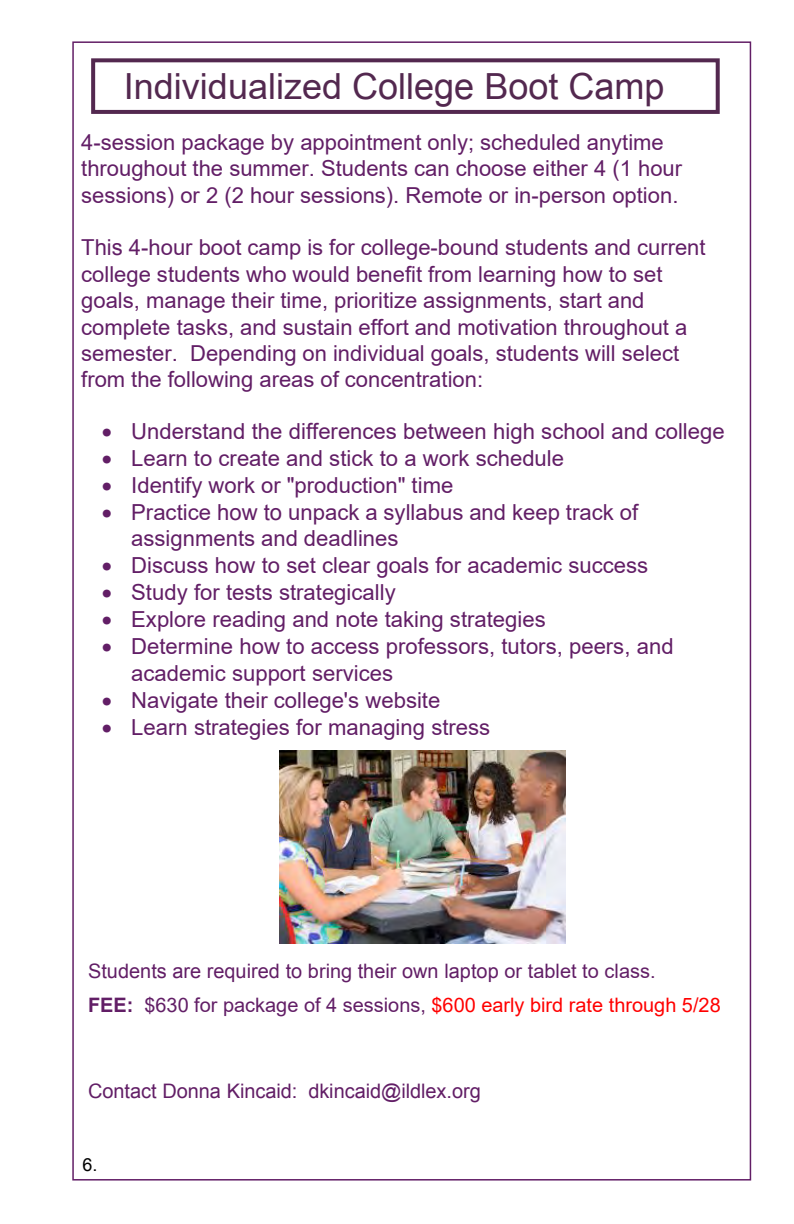
<style>
.page{position:relative;width:794px;height:1224px;background:#fff}
.page>*{position:absolute;margin:0;border:0;box-sizing:border-box;transform-origin:0 0}
.t1{font:36px "Arial";color:#53284f}
.t2{font:22px/26.4px "Arial";color:#621e66}
.t3{font:20px/34px "Arial";color:#621e66}
.t4{font:20px "Arial";letter-spacing:-.005em;color:#621e66}
.t5{font:18px "Arial";color:#000}
.s1{font-style:inherit}
.s2{font-weight:700}
.s3{color:#f00}
</style>
<div class="page">
<div style="left:91px;top:58px;width:628px;height:56px;border:4px solid #53284f"></div>
<img style="left:279px;top:750px;width:286px;height:194px">
<h1 class="t1" style="left:124px;top:63px;width:542px"><span class="s1">Individualized</span> College Boot Camp</h1>
<p class="t2" style="left:81px;top:129px;width:602px">4-session package by appointment only; scheduled anytime throughout the summer. Students can choose either 4 (1 hour sessions) or 2 (2 hour sessions). Remote or in-person option.</p>
<p class="t2" style="left:81px;top:234px;width:625px"><span class="s1">This</span> 4-hour boot camp is for college-bound students and current college students who would benefit from learning how to set goals, manage their time, prioritize assignments, start and complete tasks, and sustain effort and motivation throughout a semester. Depending on individual goals, students will select from the following areas of concentration:</p>
<p class="t2" style="left:102px;top:418px;width:624px">• Understand the differences between high school and college</p>
<p class="t2" style="left:102px;top:445px;width:463px">• Learn to create and stick to a work schedule</p>
<p class="t2" style="left:102px;top:472px;width:353px">• Identify work or "production" time</p>
<p class="t2" style="left:131px;top:499px;width:508px;text-indent:-29px">• Practice <span class="s1">how to</span> unpack a syllabus and keep track of assignments and deadlines</p>
<p class="t2" style="left:102px;top:552px;width:548px">• Discuss how to set clear goals for academic success</p>
<p class="t2" style="left:102px;top:579px;width:295px">• Study for tests strategically</p>
<p class="t2" style="left:102px;top:606px;width:445px">• Explore reading and note taking strategies</p>
<p class="t2" style="left:131px;top:633px;width:543px;text-indent:-29px">• Determine how to access professors, tutors, peers, and academic support services</p>
<p class="t2" style="left:102px;top:687px;width:340px">• Navigate their college's website</p>
<p class="t2" style="left:102px;top:714px;width:390px">• Learn strategies for managing stress</p>
<p class="t3" style="left:88px;top:954px;width:634px"><span class="s1">Students are required to</span> bring <span class="s1">their own laptop</span> or tablet to class.<br><span class="s2">FEE:</span> $630 for package of 4 sessions, <span class="s3">$600 early bird rate through 5/28</span></p>
<p class="t4" style="left:88px;top:1078px;width:394px">Contact Donna Kincaid: dkincaid@ildlex.org</p>
<p class="t5" style="left:82px;top:1153px;width:17px">6.</p>
</div>
